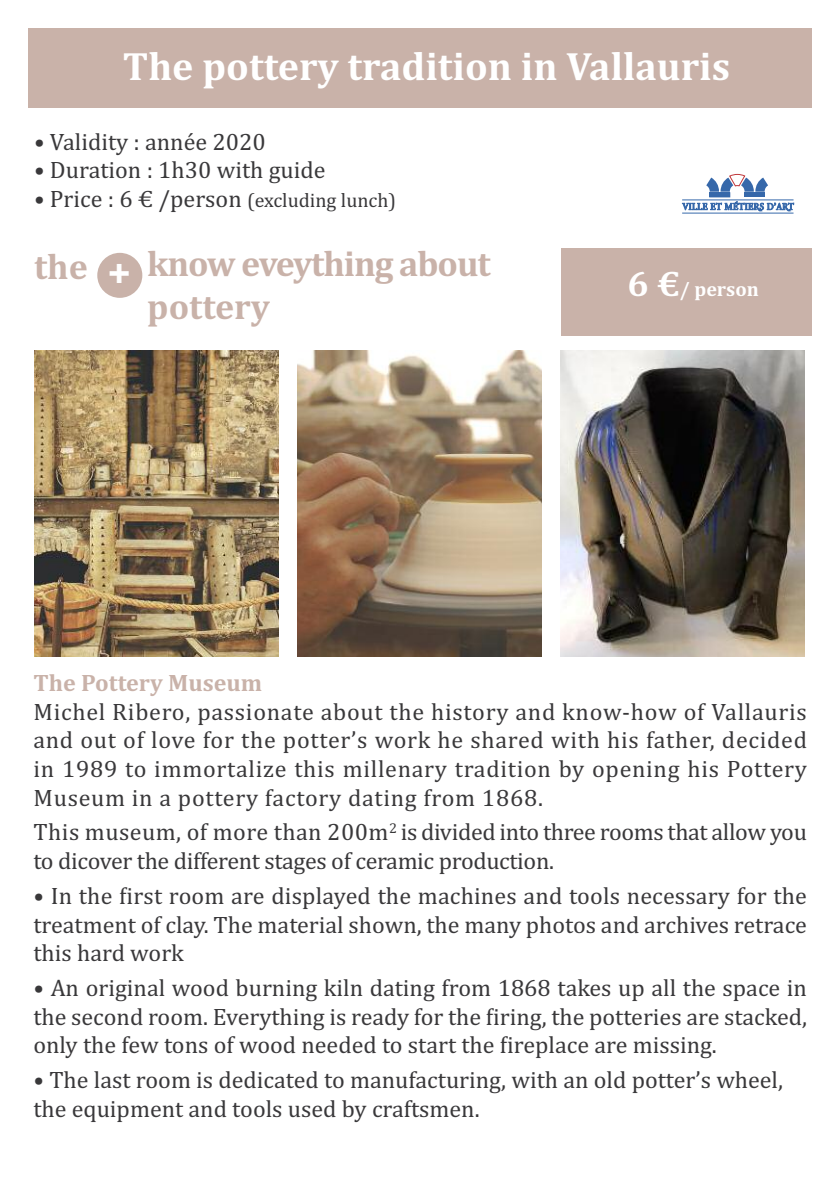
<style>
.page{position:relative;width:840px;height:1191px;background:#fff}
.page>*{position:absolute;margin:0;border:0;box-sizing:border-box;transform-origin:0 0}
.t1{font:700 40px "Cambria";color:#fff}
.t2{font:700 36px/43.2px "Cambria";letter-spacing:-.03em;color:#c9b2a9}
.t3{font:24px/28.8px "Cambria";color:#39383a;text-align:justify}
.t4{font:700 24px "Cambria";color:#c9b2a9}
.t5{font:700 20px "Cambria";color:#fff}
.s1{font-size:20px}
.s2{font-family:"Helvetica";color:#fff}
.s3{font-size:36px}
</style>
<div class="page">
<img style="left:297px;top:351px;width:244px;height:306px">
<img style="left:34px;top:351px;width:244px;height:306px">
<img style="left:560px;top:351px;width:244px;height:306px">
<div style="left:28px;top:28px;width:783px;height:80px;background:#c9b2a9"></div>
<div style="left:561px;top:248px;width:250px;height:87px;background:#c9b2a9"></div>
<div style="left:97px;top:253px;width:45px;height:45px;background:#c9b2a9;border-radius:50%"></div>
<hr style="left:744px;top:193px;width:20px;height:4px;background:#3668aa">
<hr style="left:709px;top:193px;width:20px;height:4px;background:#3668aa">
<div style="left:709px;top:192px;width:20px;height:5px;border:1px solid #3668aa"></div>
<svg style="left:706px;top:174px;width:61px;height:18px"></svg>
<hr style="left:681px;top:200px;width:112px;height:1px;background:#3668aa">
<hr style="left:681px;top:213px;width:112px;height:1px;background:#3668aa">
<svg style="left:682px;top:201px;width:111px;height:10px"></svg>
<h1 class="t1" style="left:123px;top:43px;width:608px">The pottery tradition in Vallauris</h1>
<p class="t3" style="left:34px;top:127px;width:233px">• Validity : année 2020</p>
<p class="t3" style="left:34px;top:156px;width:293px">• Duration : 1h30 with guide</p>
<p class="t3" style="left:34px;top:185px;width:363px">• Price : 6 € /person <span class="s1">(excluding lunch)</span></p>
<h2 class="t2" style="left:34px;top:245px;width:97px">the <span class="s2">+</span></h2>
<h2 class="t2" style="left:147px;top:242px;width:345px">know eveything about pottery</h2>
<p class="t5" style="left:627px;top:277px;width:133px"><span class="s3">6 €</span>/ person</p>
<p class="t4" style="left:33px;top:668px;width:230px">The Pottery Museum</p>
<p class="t3" style="left:33px;top:697px;width:774px">Michel Ribero, passionate about the history and know-how of Vallauris and out of love for the potter’s work he shared with his father, decided in 1989 to immortalize this millenary tradition by opening his Pottery Museum in a pottery factory dating from 1868.</p>
<p class="t3" style="left:33px;top:817px;width:774px">This museum, of more than 200m<sup>2</sup> is divided into three rooms that allow you to dicover the different stages of ceramic production.</p>
<p class="t3" style="left:33px;top:881px;width:774px">• In the first room are displayed the machines and tools necessary for the treatment of clay. The material shown, the many photos and archives retrace this hard work</p>
<p class="t3" style="left:33px;top:973px;width:774px">• An original wood burning kiln dating from 1868 takes up all the space in the second room. Everything is ready for the firing, the potteries are stacked, only the few tons of wood needed to start the fireplace are missing.</p>
<p class="t3" style="left:33px;top:1065px;width:750px">• The last room is dedicated to manufacturing, with an old potter’s wheel, the equipment and tools used by craftsmen.</p>
</div>
